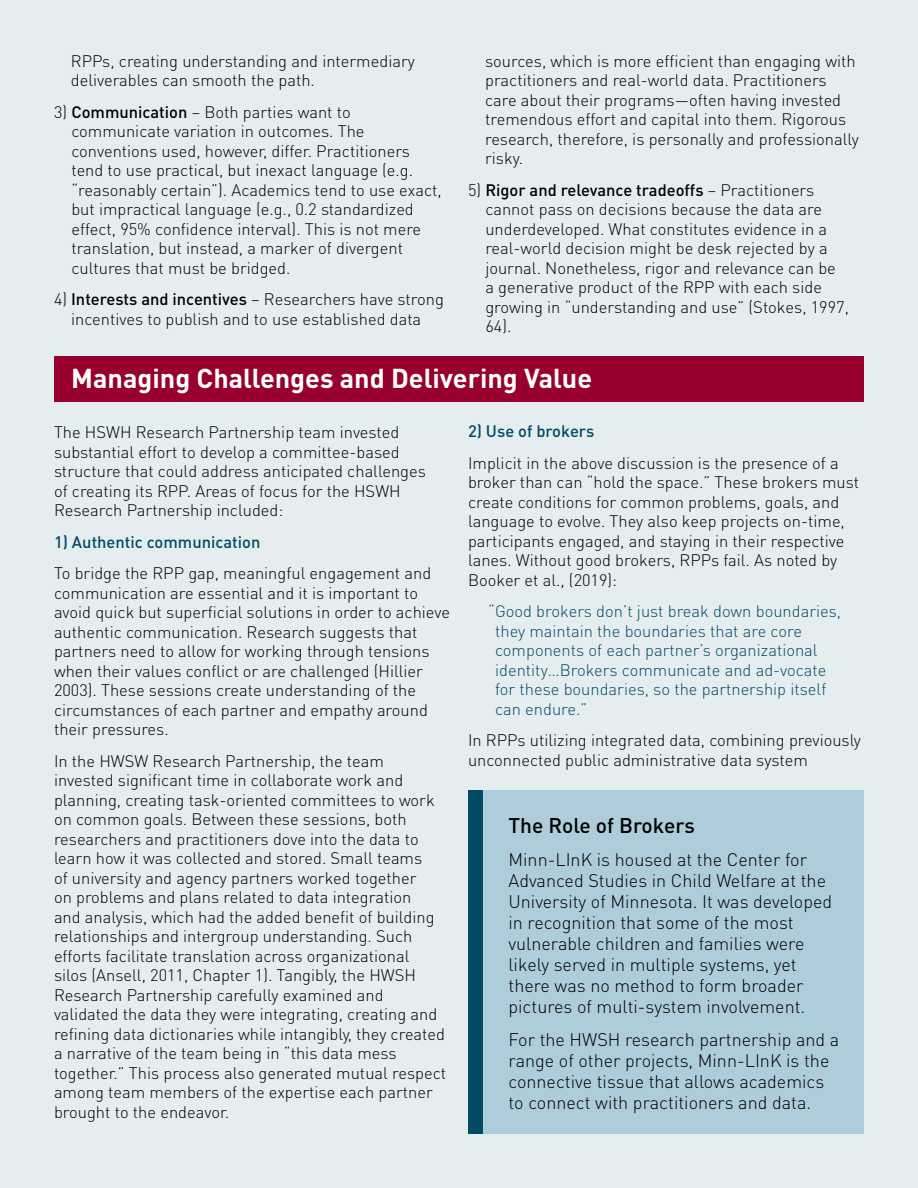
<style>
.page{position:relative;width:918px;height:1188px;background:#e6edef}
.page>*{position:absolute;margin:0;border:0;box-sizing:border-box;transform-origin:0 0}
.subheads_14_3035{font:700 27px "DINOT";color:#fff}
.body{font:500 21px "DINOT";color:#000}
.body-2{font:300 18px/21px "DINOT";color:#000}
.body-3{font:300 16.5px/19.5px "DINOT";color:#000}
.body-4{font:300 16.5px/19.5px "DINOT";color:#004a64}
.body-5{font:500 16.5px "DINOT";color:#004a64}
.s1{font-weight:500}
</style>
<div class="page">
<div style="left:54px;top:356px;width:810px;height:46px;background:#98002e"></div>
<div style="left:468px;top:791px;width:396px;height:343px;background:#aecdda"></div>
<div style="left:468px;top:791px;width:14px;height:343px;background:#004a64"></div>
<p class="body-3" style="left:485px;top:50px;width:375px">sources, which is more efficient than engaging with practitioners and real-world data. Practitioners care about their programs—often having invested tremendous effort and capital into them. Rigorous research, therefore, is personally and professionally risky.</p>
<p class="body-3" style="left:485px;top:179px;width:365px;text-indent:-17px">5) <span class="s1">Rigor and relevance tradeoffs</span> – Practitioners cannot pass on decisions because the data are underdeveloped. What constitutes evidence in a real-world decision might be desk rejected by a journal. Nonetheless, rigor and relevance can be<br>a generative product of the RPP with each side growing in “understanding and use” (Stokes, 1997, 64).</p>
<p class="subheads_14_3035" style="left:71px;top:360px;width:522px">Managing Challenges and Delivering Value</p>
<p class="body-3" style="left:54px;top:422px;width:373px">The HSWH Research Partnership team invested substantial effort to develop a committee-based structure that could address anticipated challenges of creating its RPP. Areas of focus for the HSWH Research Partnership included:</p>
<p class="body-5" style="left:54px;top:530px;width:208px">1) Authentic communication</p>
<p class="body-3" style="left:54px;top:563px;width:398px">To bridge the RPP gap, meaningful engagement and communication are essential and it is important to avoid quick but superficial solutions in order to achieve authentic communication. Research suggests that partners need to allow for working through tensions when their values conflict or are challenged (Hillier 2003). These sessions create understanding of the circumstances of each partner and empathy around their pressures.</p>
<p class="body-3" style="left:54px;top:750px;width:394px">In the HWSW Research Partnership, the team invested significant time in collaborate work and planning, creating task-oriented committees to work on common goals. Between these sessions, both researchers and practitioners dove into the data to learn how it was collected and stored. Small teams<br>of university and agency partners worked together<br>on problems and plans related to data integration<br>and analysis, which had the added benefit of building relationships and intergroup understanding. Such efforts facilitate translation across organizational silos (Ansell, 2011, Chapter 1). Tangibly, the HWSH Research Partnership carefully examined and validated the data they were integrating, creating and refining data dictionaries while intangibly, they created a narrative of the team being in “this data mess together.” This process also generated mutual respect among team members of the expertise each partner brought to the endeavor.</p>
<p class="body-3" style="left:71px;top:50px;width:346px">RPPs, creating understanding and intermediary deliverables can smooth the path.</p>
<p class="body-3" style="left:71px;top:101px;width:372px;text-indent:-17px">3) <span class="s1">Communication</span> – Both parties want to communicate variation in outcomes. The conventions used, however, differ. Practitioners tend to use practical, but inexact language (e.g. “reasonably certain”). Academics tend to use exact, but impractical language (e.g., 0.2 standardized effect, 95% confidence interval). This is not mere translation, but instead, a marker of divergent cultures that must be bridged.</p>
<p class="body-3" style="left:54px;top:289px;width:391px;text-align:center">4) <span class="s1">Interests and incentives</span> – Researchers have strong incentives to publish and to use established data</p>
<p class="body-5" style="left:468px;top:420px;width:128px">2) Use of brokers</p>
<p class="body-3" style="left:468px;top:453px;width:393px">Implicit in the above discussion is the presence of a broker than can “hold the space.” These brokers must create conditions for common problems, goals, and language to evolve. They also keep projects on-time, participants engaged, and staying in their respective lanes. Without good brokers, RPPs fail. As noted by Booker et al., (2019):</p>
<p class="body-4" style="left:495px;top:601px;width:348px;text-indent:-7px">“Good brokers don’t just break down boundaries, they maintain the boundaries that are core components of each partner’s organizational identity…Brokers communicate and ad-vocate for these boundaries, so the partnership itself can endure.”</p>
<p class="body-3" style="left:468px;top:730px;width:395px">In RPPs utilizing integrated data, combining previously unconnected public administrative data system</p>
<p class="body" style="left:508px;top:811px;width:188px">The Role of Brokers</p>
<p class="body-2" style="left:508px;top:848px;width:325px">Minn-LInK is housed at the Center for Advanced Studies in Child Welfare at the University of Minnesota. It was developed in recognition that some of the most vulnerable children and families were likely served in multiple systems, yet there was no method to form broader pictures of multi-system involvement.</p>
<p class="body-2" style="left:508px;top:1028px;width:332px">For the HWSH research partnership and a range of other projects, Minn-LInK is the connective tissue that allows academics to connect with practitioners and data.</p>
</div>
